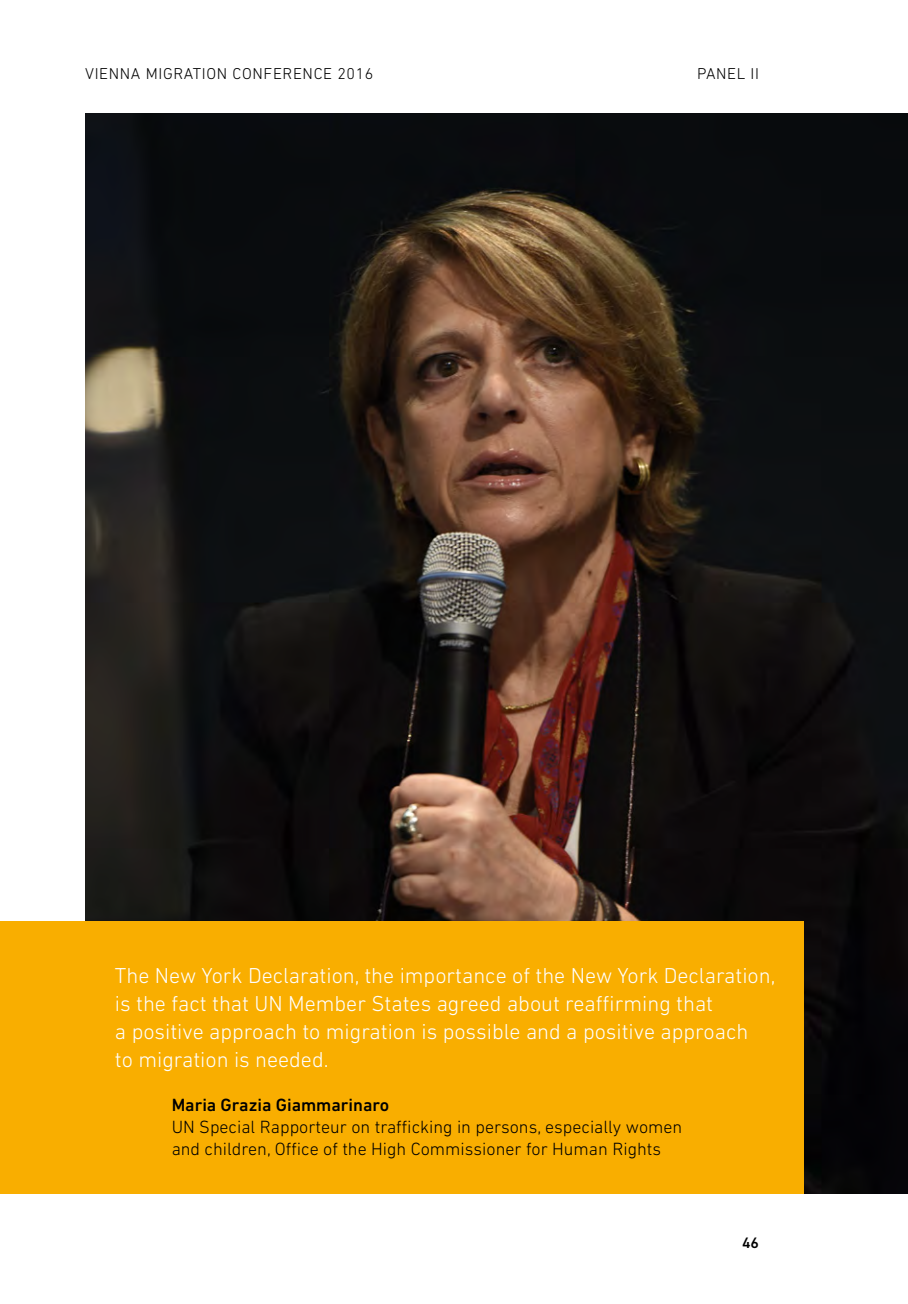
<style>
.page{position:relative;width:908px;height:1304px;background:#fff}
.page>*{position:absolute;margin:0;border:0;box-sizing:border-box;transform-origin:0 0}
.t1{font:300 22px/28px "DIN Next LT Pro";color:#fff}
.t2{font:300 18px/22px "DIN Next LT Pro";color:#000}
.t3{font:500 18px "DIN Next LT Pro";color:#000}
.t4{font:300 16px "DIN Next LT Pro";letter-spacing:.04em;color:#000}
.t5{font:500 15.4px "DIN Next LT Pro";color:#000}
</style>
<div class="page">
<img style="left:85px;top:113px;width:822px;height:1080px">
<div style="left:0;top:921px;width:802px;height:272px;background:#f9ae00"></div>
<p class="t4" style="left:85px;top:65px;width:289px">VIENNA MIGRATION CONFERENCE 2016</p>
<p class="t4" style="left:696px;top:65px;width:63px">PANEL II</p>
<p class="t1" style="left:115px;top:962px;width:661px">The New York Declaration, the importance of the New York Declaration, is the fact that UN Member States agreed about reaffirming that<br>a positive approach to migration is possible and a positive approach<br>to migration is needed.</p>
<p class="t3" style="left:171px;top:1095px;width:219px">Maria Grazia Giammarinaro</p>
<p class="t2" style="left:171px;top:1116px;width:512px">UN Special Rapporteur on trafficking in persons, especially women and children, Office of the High Commissioner for Human Rights</p>
<p class="t5" style="left:741px;top:1234px;width:18px">46</p>
</div>
